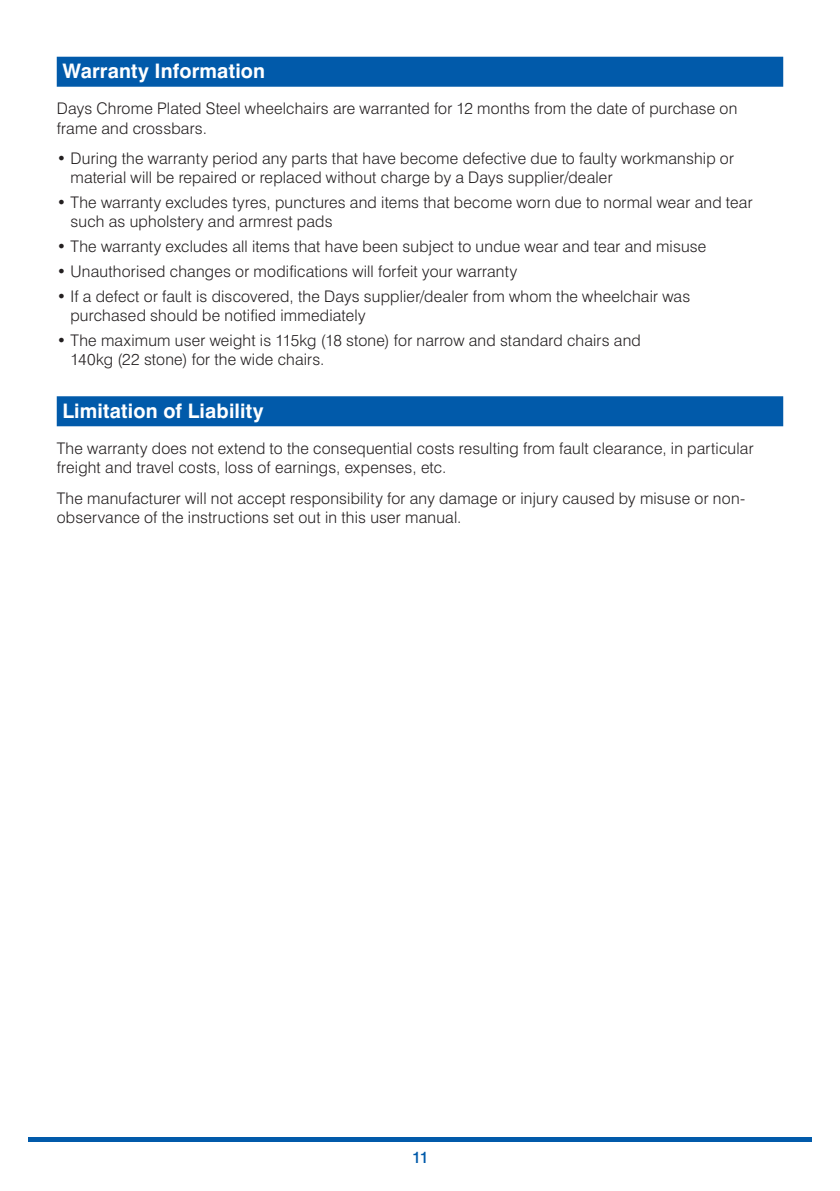
<style>
.page{position:relative;width:840px;height:1191px;background:#fff}
.page>*{position:absolute;margin:0;border:0;box-sizing:border-box;transform-origin:0 0}
.t1{font:700 20px "Swiss 721 BT";letter-spacing:.01em;color:#fff}
.Body_Copy{font:300 16px/19.2px "Swiss 721 BT";letter-spacing:.01em;color:#231f20}
.t2{font:500 16px "Swiss 721 BT";color:#015aaa}
</style>
<div class="page">
<hr style="left:28px;top:1137px;width:783px;height:4px;background:#015aaa">
<div style="left:57px;top:57px;width:725px;height:30px;background:#015aaa"></div>
<div style="left:57px;top:396px;width:725px;height:30px;background:#015aaa"></div>
<p class="t1" style="left:62px;top:59px;width:204px">Warranty Information</p>
<p class="Body_Copy" style="left:57px;top:99px;width:681px">Days Chrome Plated Steel wheelchairs are warranted for 12 months from the date of purchase on frame and crossbars.</p>
<p class="Body_Copy" style="left:70px;top:149px;width:664px;text-indent:-14px">• During the warranty period any parts that have become defective due to faulty workmanship or material will be repaired or replaced without charge by a Days supplier/dealer</p>
<p class="Body_Copy" style="left:70px;top:193px;width:683px;text-indent:-14px">• The warranty excludes tyres, punctures and items that become worn due to normal wear and tear such as upholstery and armrest pads</p>
<p class="Body_Copy" style="left:57px;top:237px;width:650px">• The warranty excludes all items that have been subject to undue wear and tear and misuse</p>
<p class="Body_Copy" style="left:57px;top:262px;width:461px">• Unauthorised changes or modifications will forfeit your warranty</p>
<p class="Body_Copy" style="left:70px;top:287px;width:621px;text-indent:-14px">• If a defect or fault is discovered, the Days supplier/dealer from whom the wheelchair was purchased should be notified immediately</p>
<p class="Body_Copy" style="left:70px;top:331px;width:571px;text-indent:-14px">• The maximum user weight is 115kg (18 stone) for narrow and standard chairs and<br>140kg (22 stone) for the wide chairs.</p>
<p class="t1" style="left:62px;top:398px;width:202px">Limitation of Liability</p>
<p class="Body_Copy" style="left:57px;top:438px;width:698px">The warranty does not extend to the consequential costs resulting from fault clearance, in particular freight and travel costs, loss of earnings, expenses, etc.</p>
<p class="Body_Copy" style="left:57px;top:488px;width:689px">The manufacturer will not accept responsibility for any damage or injury caused by misuse or non&shy;observance of the instructions set out in this user manual.</p>
<p class="t2" style="left:412px;top:1147px;width:18px">11</p>
</div>
